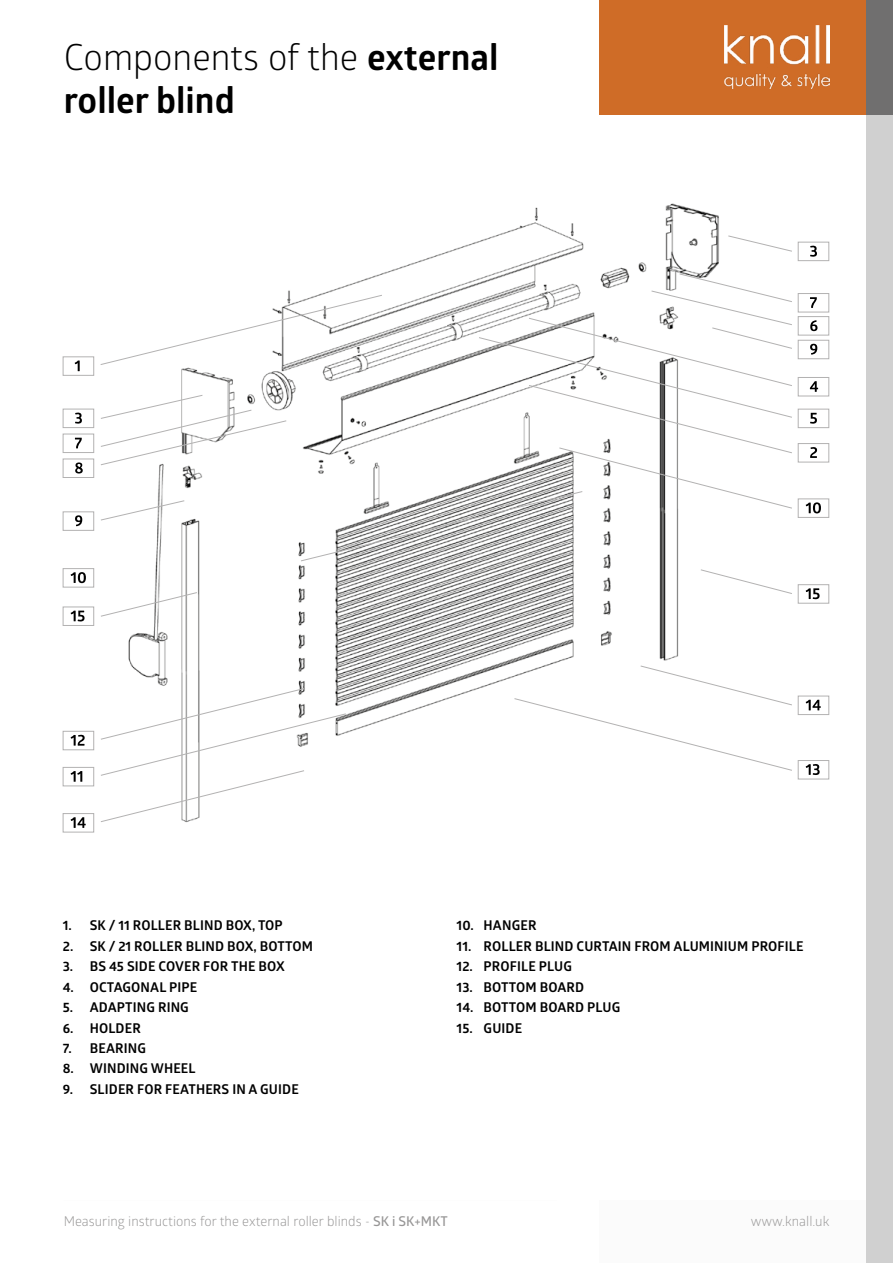
<style>
.page{position:relative;width:893px;height:1263px;background:#fff}
.page>*{position:absolute;margin:0;border:0;box-sizing:border-box;transform-origin:0 0}
.t1{font:700 36px/43.2px "Glober";color:#000}
.t2{font:700 13.5px "Glober";letter-spacing:.01em;color:#000}
.t3{font:13.5px "Glober";color:#979696}
.s1{font-weight:400}
.s2{font-weight:600}
</style>
<div class="page">
<div style="left:600px;top:0;width:293px;height:1263px;background:#fbfbfb"></div>
<div style="left:0;top:114px;width:867px;height:1086px;background:#fff"></div>
<div style="left:867px;top:0;width:26px;height:1263px;background:#d0d0d0"></div>
<div style="left:600px;top:0;width:293px;height:114px;background:#cf6c27"></div>
<img style="left:724px;top:26px;width:105px;height:62px">
<div style="left:867px;top:0;width:26px;height:114px;background:#706f6f"></div>
<svg style="left:62px;top:241px;width:768px;height:592px"></svg>
<svg style="left:75px;top:360px;width:5px;height:11px"></svg>
<svg style="left:75px;top:413px;width:7px;height:11px"></svg>
<svg style="left:810px;top:246px;width:7px;height:11px"></svg>
<svg style="left:71px;top:572px;width:15px;height:11px"></svg>
<svg style="left:75px;top:438px;width:7px;height:10px"></svg>
<svg style="left:71px;top:611px;width:14px;height:10px"></svg>
<svg style="left:75px;top:462px;width:8px;height:11px"></svg>
<svg style="left:810px;top:344px;width:7px;height:11px"></svg>
<svg style="left:810px;top:320px;width:7px;height:11px"></svg>
<svg style="left:810px;top:297px;width:7px;height:11px"></svg>
<svg style="left:810px;top:447px;width:7px;height:11px"></svg>
<svg style="left:806px;top:502px;width:15px;height:11px"></svg>
<svg style="left:806px;top:588px;width:14px;height:11px"></svg>
<svg style="left:806px;top:700px;width:15px;height:10px"></svg>
<svg style="left:71px;top:735px;width:14px;height:11px"></svg>
<svg style="left:75px;top:515px;width:7px;height:11px"></svg>
<svg style="left:810px;top:413px;width:7px;height:11px"></svg>
<svg style="left:810px;top:381px;width:8px;height:11px"></svg>
<svg style="left:806px;top:764px;width:14px;height:11px"></svg>
<svg style="left:71px;top:771px;width:11px;height:11px"></svg>
<svg style="left:71px;top:817px;width:15px;height:11px"></svg>
<svg style="left:100px;top:235px;width:693px;height:588px"></svg>
<h1 class="t1" style="left:64px;top:34px;width:436px"><span class="s1">Components of the</span> external roller blind</h1>
<p class="t2" style="left:63px;top:916px;width:222px">1. SK / 11 ROLLER BLIND BOX, TOP</p>
<p class="t2" style="left:63px;top:937px;width:252px">2. SK / 21 ROLLER BLIND BOX, BOTTOM</p>
<p class="t2" style="left:63px;top:957px;width:223px">3. BS 45 SIDE COVER FOR THE BOX</p>
<p class="t2" style="left:63px;top:977px;width:136px">4. OCTAGONAL PIPE</p>
<p class="t2" style="left:63px;top:998px;width:128px">5. ADAPTING RING</p>
<p class="t2" style="left:63px;top:1018px;width:80px">6. HOLDER</p>
<p class="t2" style="left:63px;top:1039px;width:85px">7. BEARING</p>
<p class="t2" style="left:63px;top:1059px;width:134px">8. WINDING WHEEL</p>
<p class="t2" style="left:63px;top:1079px;width:238px">9. SLIDER FOR FEATHERS IN A GUIDE</p>
<p class="t2" style="left:457px;top:916px;width:81px">10. HANGER</p>
<p class="t2" style="left:457px;top:937px;width:348px">11. ROLLER BLIND CURTAIN FROM ALUMINIUM PROFILE</p>
<p class="t2" style="left:457px;top:957px;width:117px">12. PROFILE PLUG</p>
<p class="t2" style="left:457px;top:977px;width:129px">13. BOTTOM BOARD</p>
<p class="t2" style="left:457px;top:998px;width:165px">14. BOTTOM BOARD PLUG</p>
<p class="t2" style="left:457px;top:1018px;width:67px">15. GUIDE</p>
<p class="t3" style="left:64px;top:1212px;width:385px">Measuring instructions for the external roller blinds - <span class="s2">SK i SK+MKT</span></p>
<p class="t3" style="left:751px;top:1212px;width:80px">www.knall.uk</p>
</div>
